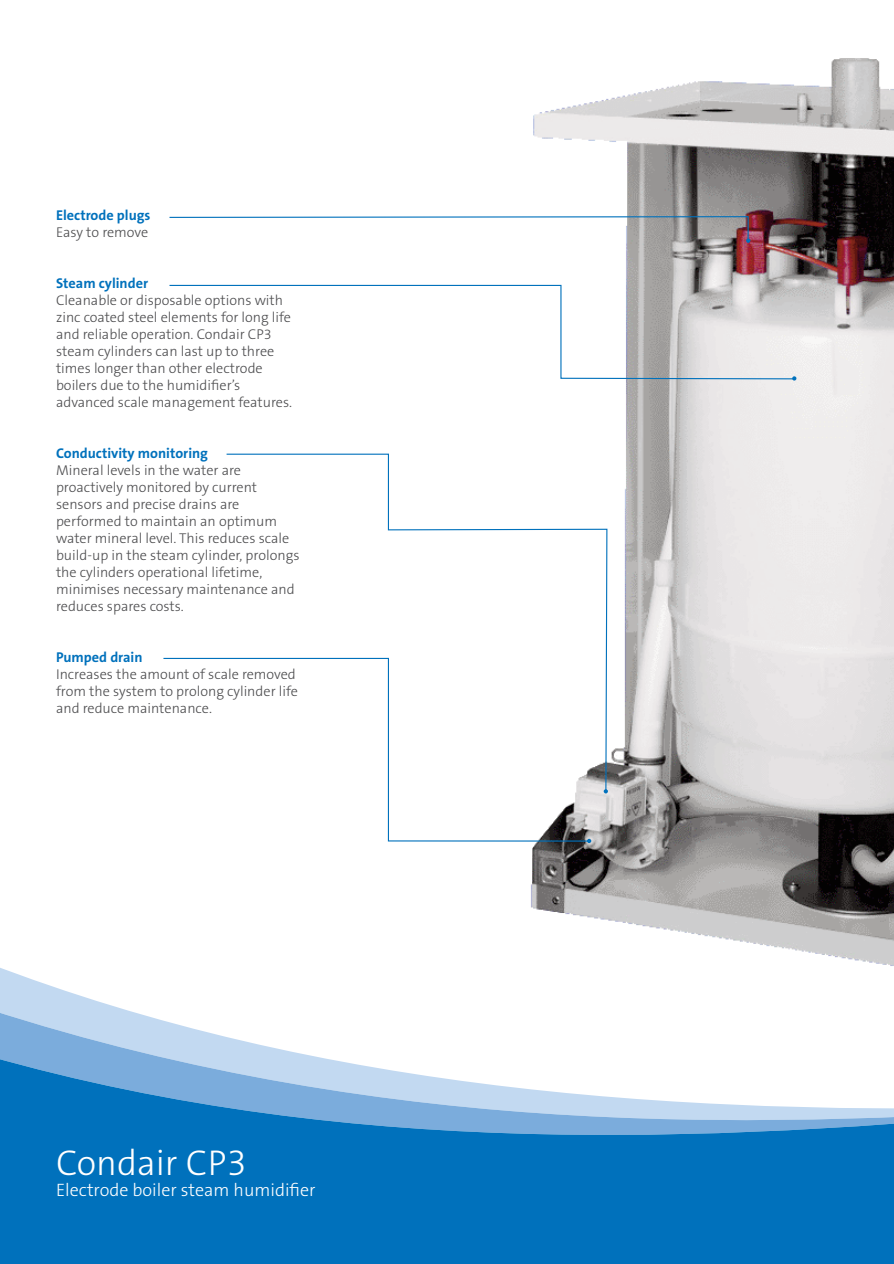
<style>
.page{position:relative;width:894px;height:1264px;background:#fff}
.page>*{position:absolute;margin:0;border:0;box-sizing:border-box;transform-origin:0 0}
.t1{font:300 36px "The Sans B W3";color:#fff}
.t2{font:300 18px "The Sans B W3";color:#fff}
.t3{font:300 14.25px/17px "The Sans B W3";color:#4c4c4e}
.t4{font:700 14.25px "The Sans B W7";color:#0071bc}
</style>
<div class="page">
<svg style="left:0;top:968px;width:119px;height:40px"></svg>
<svg style="left:0;top:1008px;width:210px;height:25px;fill:#c2d9f1"></svg>
<svg style="left:0;top:1033px;width:893px;height:226px;fill:#0071bc"></svg>
<hr style="left:0;top:1259px;width:893px;height:4px;background:#0071bc">
<img style="left:521px;top:58px;width:372px;height:981px">
<svg style="left:169px;top:215px;width:581px;height:29px"></svg>
<svg style="left:169px;top:284px;width:626px;height:96px"></svg>
<svg style="left:226px;top:453px;width:382px;height:340px"></svg>
<svg style="left:163px;top:657px;width:428px;height:185px"></svg>
<p class="t4" style="left:56px;top:209px;width:96px">Electrode plugs</p>
<p class="t3" style="left:56px;top:225px;width:94px">Easy to remove</p>
<p class="t4" style="left:56px;top:277px;width:94px">Steam cylinder</p>
<p class="t3" style="left:56px;top:293px;width:237px">Cleanable or disposable options with zinc coated steel elements for long life and reliable operation. Condair CP3 steam cylinders can last up to three times longer than other electrode boilers due to the humidifier’s advanced scale management features.</p>
<p class="t4" style="left:56px;top:447px;width:153px">Conductivity monitoring</p>
<p class="t3" style="left:56px;top:463px;width:245px">Mineral levels in the water are proactively monitored by current sensors and precise drains are performed to maintain an optimum water mineral level. This reduces scale build-up in the steam cylinder, prolongs the cylinders operational lifetime, minimises necessary maintenance and reduces spares costs.</p>
<p class="t4" style="left:56px;top:651px;width:88px">Pumped drain</p>
<p class="t3" style="left:56px;top:667px;width:243px">Increases the amount of scale removed from the system to prolong cylinder life and reduce maintenance.</p>
<h1 class="t1" style="left:56px;top:1148px;width:192px">Condair CP3</h1>
<p class="t2" style="left:56px;top:1182px;width:261px">Electrode boiler steam humidifier</p>
</div>
